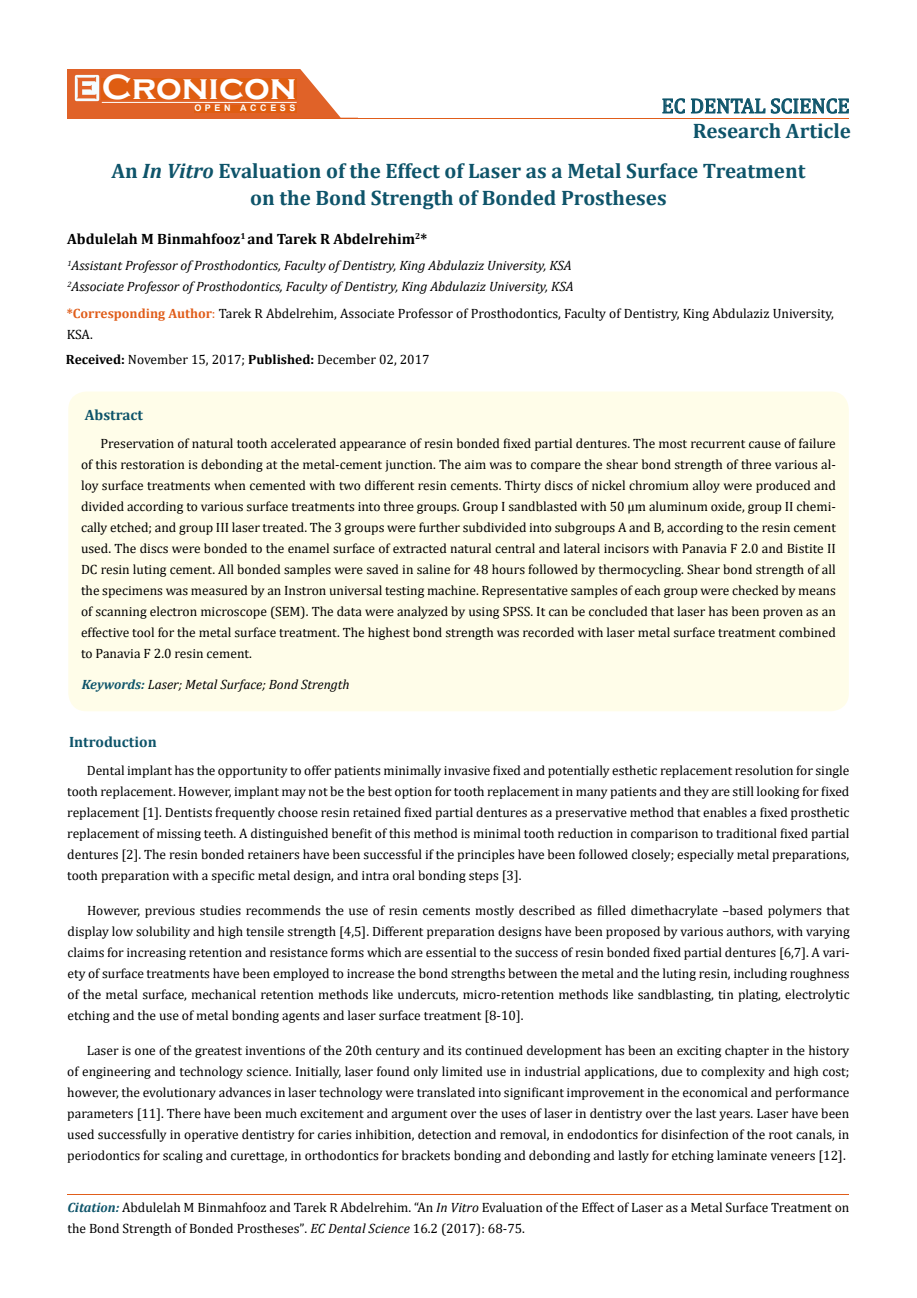
<style>
.page{position:relative;width:917px;height:1298px;background:#fff}
.page>*{position:absolute;margin:0;border:0;box-sizing:border-box;transform-origin:0 0}
.t1{font:700 36px "Copperplate Gothic";color:#fff}
.t2{font:700 21px/40.2px "Cambria";color:#0e546a}
.t3{font:21px "Cambria";color:#0e546a}
.t4{font:700 15px "Cambria";color:#000}
.t5{font:700 15px "Cambria";color:#0e546a}
.t6{font:13.5px/21px "Cambria";color:#000;text-align:justify}
.t7{font:italic 13.5px/21px "Cambria";color:#000}
.t8{font:700 9px "Arial";letter-spacing:.4em;color:#fff}
.s1{font-style:italic}
.s2{font-weight:700;color:#e05d1a}
.s3{color:#e05d1a}
.s4{font-weight:700}
.s5{font-weight:700;color:#0e546a}
.s6{font-weight:700;font-style:italic;color:#0e546a}
.s7{font-size:13.35px}
</style>
<div class="page">
<div style="left:67px;top:70px;width:290px;height:49px;background:#e06228"></div>
<svg style="left:300px;top:69px;width:58px;height:49px"></svg>
<img style="left:75px;top:75px;width:24px;height:26px">
<div style="left:102px;top:79px;width:195px;height:21px;background:#df5d11"></div>
<div style="left:194px;top:105px;width:103px;height:7px;background:#df5d11"></div>
<svg style="left:662px;top:98px;width:187px;height:16px"></svg>
<hr style="left:102px;top:102px;width:194px;height:1px;background:#fff">
<hr style="left:279px;top:118px;width:569px;height:1px;background:#e05d1a">
<hr style="left:67px;top:1194px;width:782px;height:1px;background:#e05d1a">
<div style="left:68px;top:391px;width:780px;height:320px;background:#fffde9;border-radius:18px"></div>
<h1 class="t1" style="left:102px;top:68px;width:196px">Cronicon</h1>
<p class="t8" style="left:194px;top:102px;width:103px">OPEN ACCESS</p>
<h2 class="t3" style="left:661px;top:93px;width:189px">EC DENTAL SCIENCE</h2>
<h2 class="t2" style="left:112px;top:110px;width:741px;text-indent:581px">Research Article<br>An <span class="s1">In Vitro</span> Evaluation of the Effect of Laser as a Metal Surface Treatment</h2>
<h2 class="t2" style="left:250px;top:177px;width:418px">on the Bond Strength of Bonded Prostheses</h2>
<p class="t4" style="left:67px;top:228px;width:361px">Abdulelah M Binmahfooz<sup>1</sup> and Tarek R Abdelrehim<sup>2</sup>*</p>
<p class="t7" style="left:67px;top:254px;width:508px"><sup>1</sup>Assistant Professor of Prosthodontics, Faculty of Dentistry, King Abdulaziz University, KSA<br><sup>2</sup>Associate Professor of Prosthodontics, Faculty of Dentistry, King Abdulaziz University, KSA</p>
<p class="t6" style="left:67px;top:303px;width:768px"><span class="s2">*Corresponding Author</span><span class="s3">:</span> Tarek R Abdelrehim, Associate Professor of Prosthodontics, Faculty of Dentistry, King Abdulaziz University,<br>KSA.</p>
<p class="t6" style="left:66px;top:349px;width:365px"><span class="s4">Received:</span> November 15, 2017; <span class="s4">Published:</span> December 02, 2017</p>
<p class="t5" style="left:85px;top:404px;width:60px">Abstract</p>
<p class="t6" style="left:81px;top:433px;width:756px;text-indent:19px">Preservation of natural tooth accelerated appearance of resin bonded fixed partial dentures. The most recurrent cause of failure of this restoration is debonding at the metal-cement junction. The aim was to compare the shear bond strength of three various al&shy;loy surface treatments when cemented with two different resin cements. Thirty discs of nickel chromium alloy were produced and divided according to various surface treatments into three groups. Group I sandblasted with 50 µm aluminum oxide, group II chemi&shy;cally etched; and group III laser treated. The 3 groups were further subdivided into subgroups A and B, according to the resin cement used. The discs were bonded to the enamel surface of extracted natural central and lateral incisors with Panavia F 2.0 and Bistite II DC resin luting cement. All bonded samples were saved in saline for 48 hours followed by thermocycling. Shear bond strength of all the specimens was measured by an Instron universal testing machine. Representative samples of each group were checked by means of scanning electron microscope (SEM). The data were analyzed by using SPSS. It can be concluded that laser has been proven as an effective tool for the metal surface treatment. The highest bond strength was recorded with laser metal surface treatment combined to Panavia F 2.0 resin cement.</p>
<p class="t7" style="left:82px;top:673px;width:269px"><span class="s5">Keywords:</span> Laser; Metal Surface; Bond Strength</p>
<p class="t5" style="left:69px;top:731px;width:89px">Introduction</p>
<p class="t6" style="left:67px;top:760px;width:783px;text-indent:19px">Dental implant has the opportunity to offer patients minimally invasive fixed and potentially esthetic replacement resolution for single tooth replacement. However, implant may not be the best option for tooth replacement in many patients and they are still looking for fixed replacement [1]. Dentists frequently choose resin retained fixed partial dentures as a preservative method that enables a fixed prosthetic replacement of missing teeth. A distinguished benefit of this method is minimal tooth reduction in comparison to traditional fixed partial dentures [2]. The resin bonded retainers have been successful if the principles have been followed closely; especially metal preparations, tooth preparation with a specific metal design, and intra oral bonding steps [3].</p>
<p class="t6" style="left:67px;top:899px;width:783px;text-indent:19px">However, previous studies recommends the use of resin cements mostly described as filled dimethacrylate –based polymers that display low solubility and high tensile strength [4,5]. Different preparation designs have been proposed by various authors, with varying claims for increasing retention and resistance forms which are essential to the success of resin bonded fixed partial dentures [6,7]. A vari&shy;ety of surface treatments have been employed to increase the bond strengths between the metal and the luting resin, including roughness of the metal surface, mechanical retention methods like undercuts, micro-retention methods like sandblasting, tin plating, electrolytic etching and the use of metal bonding agents and laser surface treatment [8-10].</p>
<p class="t6" style="left:67px;top:1039px;width:783px;text-indent:19px">Laser is one of the greatest inventions of the 20th century and its continued development has been an exciting chapter in the history of engineering and technology science. Initially, laser found only limited use in industrial applications, due to complexity and high cost; however, the evolutionary advances in laser technology were translated into significant improvement in the economical and performance parameters [11]. There have been much excitement and argument over the uses of laser in dentistry over the last years. Laser have been used successfully in operative dentistry for caries inhibition, detection and removal, in endodontics for disinfection of the root canals, in periodontics for scaling and curettage, in orthodontics for brackets bonding and debonding and lastly for etching laminate veneers [12].</p>
<p class="t6" style="left:67px;top:1196px;width:783px"><span class="s6">Citation:</span> Abdulelah M Binmahfooz and Tarek R Abdelrehim. “An <span class="s1">In Vitro</span> Evaluation of the Effect of Laser as a Metal Surface Treatment on the Bond Strength of Bonded Prostheses”<span class="s7">.</span> <span class="s1">EC Dental Science</span> 16.2 (2017): 68-75.</p>
</div>
